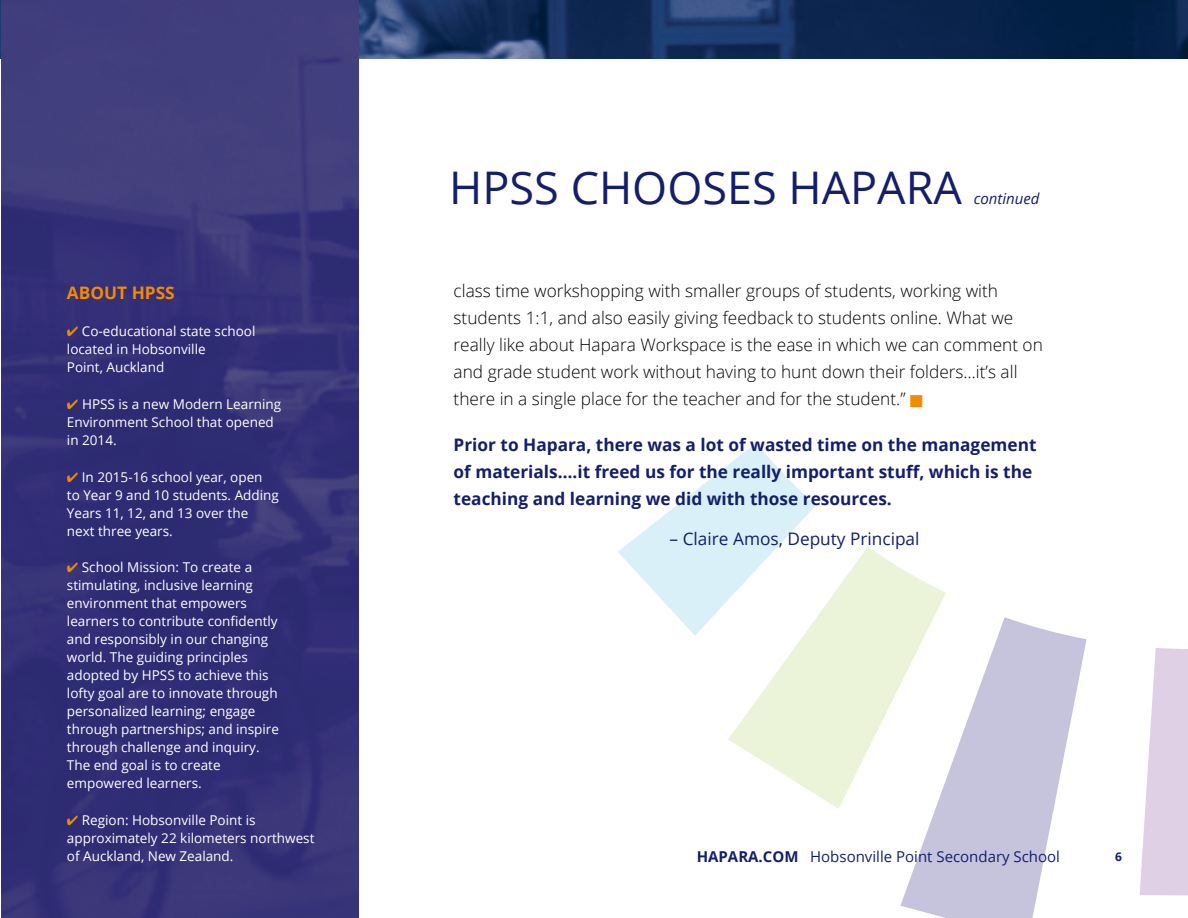
<style>
.page{position:relative;width:1188px;height:918px;background:#fff}
.page>*{position:absolute;margin:0;border:0;box-sizing:border-box;transform-origin:0 0}
.t1{font:45px "Open Sans";color:#131f6b}
.t2{font:300 17.25px/27px "Open Sans";color:#000}
.t3{font:700 17.25px/27px "Open Sans";color:#131f6b}
.t4{font:17.25px "Open Sans";color:#131f6b}
.t5{font:700 17.25px "Open Sans";color:#f38a00}
.t6{font:15px "Open Sans";color:#131f6b}
.t7{font:italic 15px "Open Sans";color:#131f6b}
.t8{font:13.5px/18px "Open Sans";color:#fff}
.t9{font:700 12px "Open Sans";color:#131f6b}
.s1{color:#f38a00}
.s2{font-weight:700}
</style>
<div class="page">
<img style="left:0;top:0;width:1188px;height:59px">
<svg style="left:900px;top:617px;width:187px;height:301px;fill:#c6c4dd"></svg>
<svg style="left:728px;top:547px;width:218px;height:262px;fill:#ebf3d8"></svg>
<svg style="left:618px;top:443px;width:198px;height:193px"></svg>
<svg style="left:1140px;top:648px;width:48px;height:248px"></svg>
<img style="left:1px;top:0;width:358px;height:918px">
<p class="t5" style="left:67px;top:280px;width:109px">ABOUT HPSS</p>
<p class="t8" style="left:67px;top:322px;width:190px"><span class="s1">✔</span> Co-educational state school located in Hobsonville<br>Point, Auckland</p>
<p class="t8" style="left:67px;top:394px;width:216px"><span class="s1">✔</span> HPSS is a new Modern Learning<br>Environment School that opened in 2014.</p>
<p class="t8" style="left:67px;top:467px;width:213px"><span class="s1">✔</span> In 2015-16 school year, open<br>to Year 9 and 10 students. Adding<br>Years 11, 12, and 13 over the next three years.</p>
<p class="t8" style="left:67px;top:558px;width:214px"><span class="s1">✔</span> School Mission: To create a stimulating, inclusive learning environment that empowers learners to contribute confidently and responsibly in our changing world. The guiding principles adopted by HPSS to achieve this lofty goal are to innovate through personalized learning; engage through partnerships; and inspire through challenge and inquiry.<br>The end goal is to create empowered learners.</p>
<p class="t8" style="left:67px;top:811px;width:249px"><span class="s1">✔</span> Region: Hobsonville Point is approximately 22 kilometers northwest of Auckland, New Zealand.</p>
<h1 class="t1" style="left:449px;top:157px;width:514px">HPSS CHOOSES HAPARA</h1>
<p class="t7" style="left:974px;top:188px;width:67px">continued</p>
<p class="t2" style="left:454px;top:277px;width:591px">class time workshopping with smaller groups of students, working with students 1:1, and also easily giving feedback to students online. What we really like about Hapara Workspace is the ease in which we can comment on and grade student work without having to hunt down their folders…it’s all there in a single place for the teacher and for the student.” <span class="s1">■</span></p>
<p class="t3" style="left:454px;top:431px;width:584px">Prior to Hapara, there was a lot of wasted time on the management of materials….it freed us for the really important stuff, which is the teaching and learning we did with those resources.</p>
<p class="t4" style="left:670px;top:527px;width:252px">– Claire Amos, Deputy Principal</p>
<p class="t6" style="left:697px;top:846px;width:365px"><span class="s2">HAPARA.COM</span> Hobsonville Point Secondary School</p>
<p class="t9" style="left:1115px;top:848px;width:8px">6</p>
</div>
